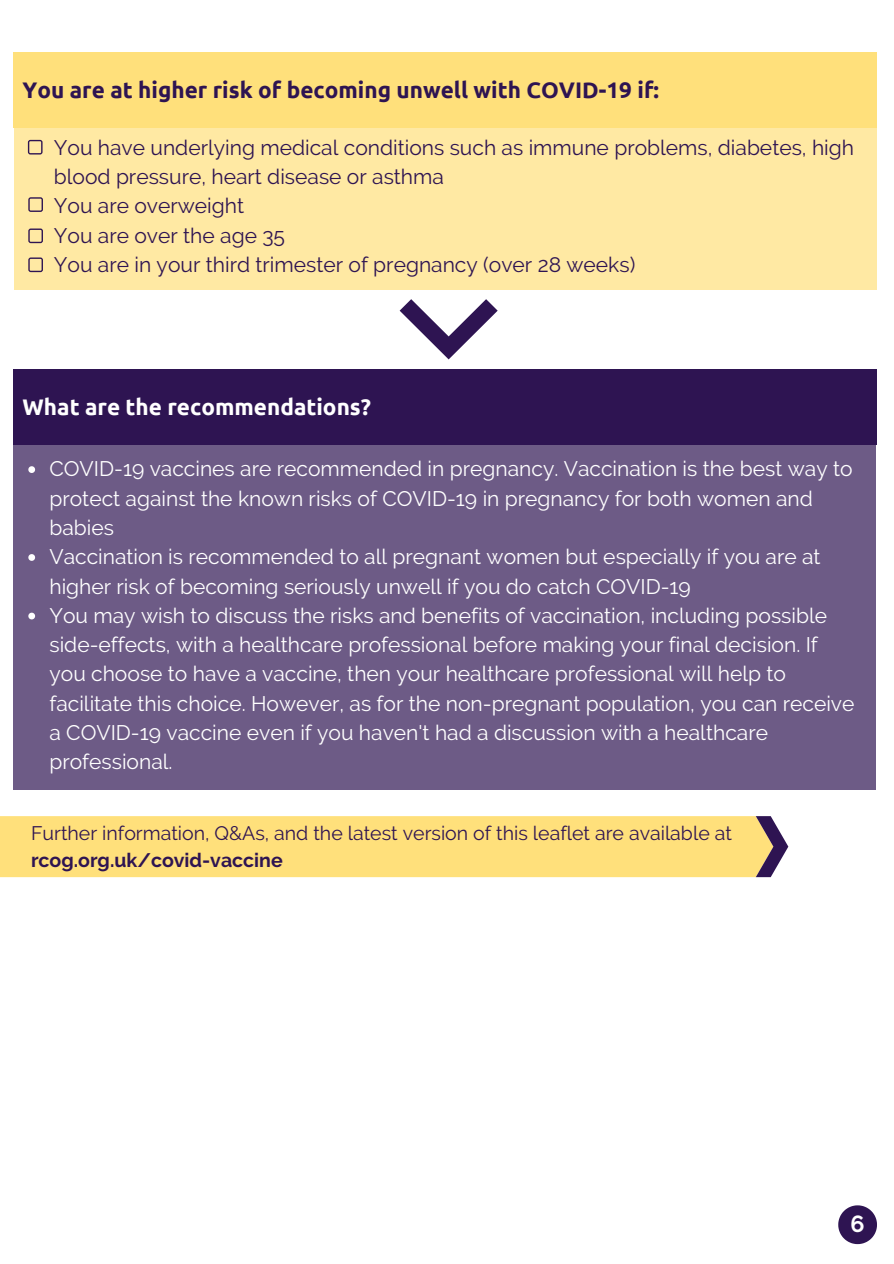
<style>
.page{position:relative;width:894px;height:1264px;background:#fff}
.page>*{position:absolute;margin:0;border:0;box-sizing:border-box;transform-origin:0 0}
.t1{font:700 23.25px "Raleway";color:#fff}
.t2{font:700 22.5px "Ubuntu";color:#2e1452}
.t3{font:700 22.5px "Ubuntu";color:#fff}
.t4{font:21px/29.2px "Raleway";color:#fff}
.t5{font:21px/29.2px "Raleway";color:#2e1452}
.t6{font:19.5px/27px "Raleway";color:#2e1452}
.s1{font-weight:700}
</style>
<div class="page">
<div style="left:14px;top:445px;width:861px;height:345px;background:#6d5b86"></div>
<div style="left:14px;top:369px;width:862px;height:76px;background:#2e1452"></div>
<svg style="left:28px;top:466px;width:7px;height:7px"></svg>
<svg style="left:28px;top:554px;width:7px;height:7px"></svg>
<svg style="left:28px;top:612px;width:7px;height:7px"></svg>
<div style="left:0;top:816px;width:755px;height:61px;background:#ffe07b"></div>
<svg style="left:755px;top:816px;width:33px;height:61px"></svg>
<svg style="left:838px;top:1205px;width:38px;height:39px"></svg>
<div style="left:14px;top:127px;width:862px;height:163px;background:#ffe9a3"></div>
<div style="left:14px;top:52px;width:862px;height:76px;background:#ffe07b"></div>
<svg style="left:28px;top:140px;width:15px;height:14px"></svg>
<svg style="left:28px;top:197px;width:15px;height:15px"></svg>
<svg style="left:28px;top:228px;width:15px;height:15px"></svg>
<svg style="left:28px;top:257px;width:15px;height:15px"></svg>
<svg style="left:399px;top:299px;width:98px;height:60px"></svg>
<p class="t2" style="left:23px;top:77px;width:637px">You are at higher risk of becoming unwell with COVID-19 if:</p>
<p class="t5" style="left:54px;top:133px;width:801px">You have underlying medical conditions such as immune problems, diabetes, high blood pressure, heart disease or asthma</p>
<p class="t5" style="left:54px;top:191px;width:192px">You are overweight</p>
<p class="t5" style="left:54px;top:220px;width:233px">You are over the age 35</p>
<p class="t5" style="left:54px;top:250px;width:582px">You are in your third trimester of pregnancy (over 28 weeks)</p>
<p class="t3" style="left:23px;top:394px;width:350px">What are the recommendations?</p>
<p class="t4" style="left:49px;top:454px;width:804px">COVID-19 vaccines are recommended in pregnancy. Vaccination is the best way to protect against the known risks of COVID-19 in pregnancy for both women and babies</p>
<p class="t4" style="left:49px;top:542px;width:772px">Vaccination is recommended to all pregnant women but especially if you are at higher risk of becoming seriously unwell if you do catch COVID-19</p>
<p class="t4" style="left:49px;top:600px;width:806px">You may wish to discuss the risks and benefits of vaccination, including possible side-effects, with a healthcare professional before making your final decision. If you choose to have a vaccine, then your healthcare professional will help to facilitate this choice. However, as for the non-pregnant population, you can receive a COVID-19 vaccine even if you haven't had a discussion with a healthcare professional.</p>
<p class="t6" style="left:31px;top:819px;width:702px">Further information, Q&amp;As, and the latest version of this leaflet are available at <span class="s1">rcog.org.uk/covid-vaccine</span></p>
<p class="t1" style="left:850px;top:1210px;width:16px">6</p>
</div>
